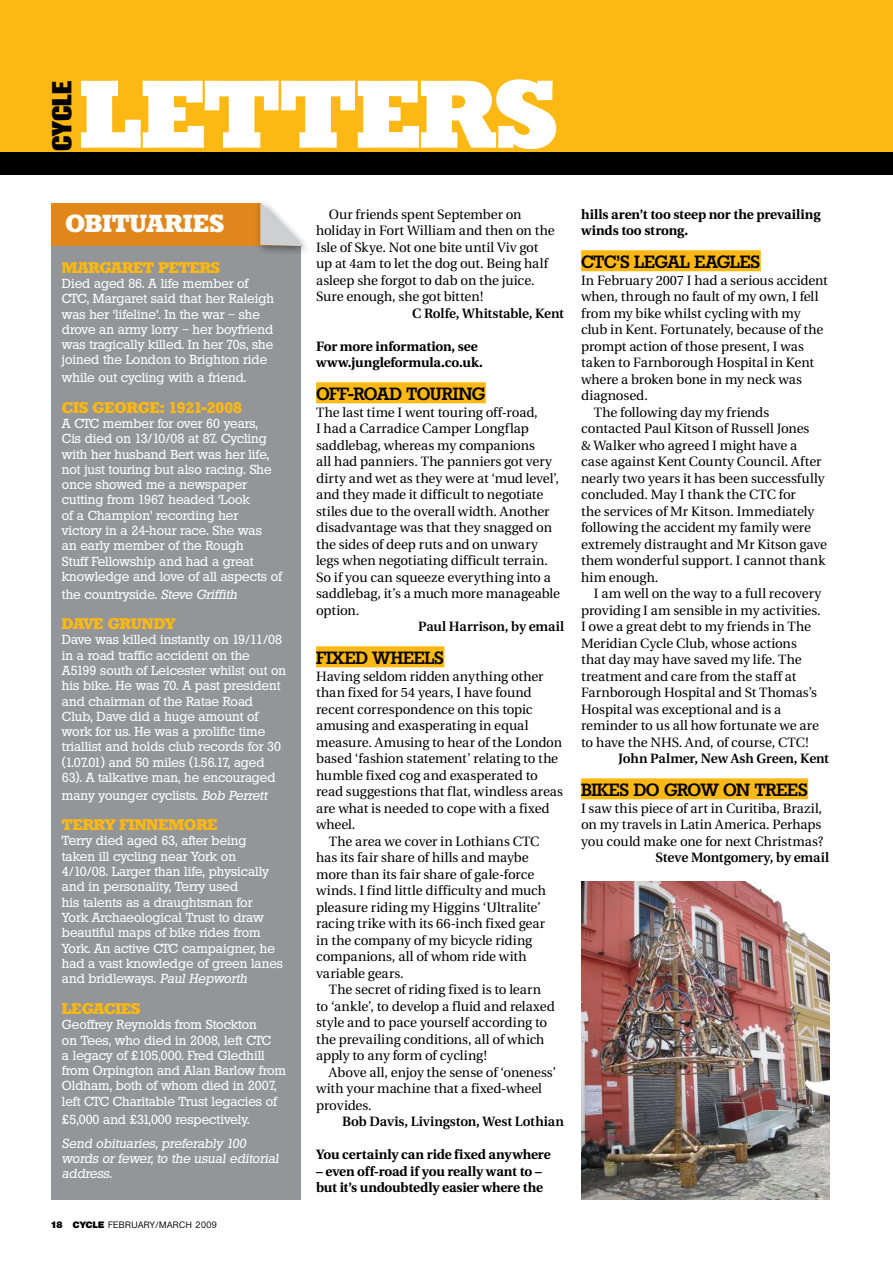
<style>
.page{position:relative;width:893px;height:1263px;background:#fff}
.page>*{position:absolute;margin:0;border:0;box-sizing:border-box;transform-origin:0 0}
.CrossHead{font:800 93.15px "Stafford";letter-spacing:-.005em;color:#fff}
.t1{font:800 condensed 26.7px "Olympia";color:#000}
.t2{font:700 24px "Stafford";letter-spacing:.015em;color:#fff}
.MainHead{font:500 17.25px "Stafford";letter-spacing:-.015em;color:#000}
.t3{font:700 15px "Stafford";color:#fdb813}
._2ndPara{font:13.5px/16.5px "Utopia";letter-spacing:-.005em;color:#000}
._2ndPara-2{font:700 13.5px/16.5px "Utopia";letter-spacing:-.005em;color:#000}
._2ndPara-3{font:600 13.5px "Utopia";letter-spacing:-.01em;color:#000}
.t4{font:12.75px/15.3px "Stafford";color:#fff}
.t5{font:500 9px "Olympia";letter-spacing:.05em;color:#000}
.s1{font-style:italic}
.s2{font-weight:800}
</style>
<div class="page">
<div style="left:0;top:0;width:893px;height:157px;background:#fdb813"></div>
<div style="left:0;top:153px;width:893px;height:22px;background:#000"></div>
<div style="left:51px;top:203px;width:250px;height:996px;background:#939598"></div>
<div style="left:316px;top:382px;width:170px;height:21px;background:#fdb813"></div>
<div style="left:316px;top:646px;width:128px;height:21px;background:#fdb813"></div>
<div style="left:581px;top:250px;width:180px;height:21px;background:#fdb813"></div>
<div style="left:581px;top:778px;width:227px;height:21px;background:#fdb813"></div>
<div style="left:51px;top:203px;width:250px;height:42px;background:#e0861a"></div>
<div style="left:254px;top:196px;width:57px;height:59px;background:#000;opacity:.45"></div>
<svg style="left:260px;top:197px;width:50px;height:49px"></svg>
<img style="left:581px;top:882px;width:248px;height:317px">
<p class="t1" style="left:47px;top:151px;width:72px;rotate:-90deg">cycle</p>
<p class="CrossHead" style="left:80px;top:57px;width:479px">LETTERS</p>
<p class="t2" style="left:65px;top:209px;width:160px">OBITUARIES</p>
<p class="t3" style="left:62px;top:258px;width:159px">MARGARET PETERS</p>
<p class="t4" style="left:62px;top:276px;width:214px">Died aged 86. A life member of CTC, Margaret said that her Raleigh was her ‘lifeline’. In the war – she drove an army lorry – her boyfriend was tragically killed. In her 70s, she joined the London to Brighton ride</p>
<p class="t4" style="left:62px;top:370px;width:186px">while out cycling with a friend.</p>
<p class="t3" style="left:62px;top:398px;width:182px">CIS GEORGE: 1921-2008</p>
<p class="t4" style="left:62px;top:416px;width:221px">A CTC member for over 60 years,<br>Cis died on 13/10/08 at 87. Cycling with her husband Bert was her life, not just touring but also racing. She once showed me a newspaper cutting from 1967 headed ‘Look<br>of a Champion’ recording her<br>victory in a 24-hour race. She was<br>an early member of the Rough<br>Stuff Fellowship and had a great knowledge and love of all aspects of</p>
<p class="t4" style="left:62px;top:587px;width:177px">the countryside. <span class="s1">Steve Griffith</span></p>
<p class="t3" style="left:62px;top:614px;width:115px">DAVE GRUNDY</p>
<p class="t4" style="left:62px;top:632px;width:226px">Dave was killed instantly on 19/11/08 in a road traffic accident on the A5199 south of Leicester whilst out on his bike. He was 70. A past president and chairman of the Ratae Road Club, Dave did a huge amount of work for us. He was a prolific time triallist and holds club records for 30 (1.07.01) and 50 miles (1.56.17, aged 63). A talkative man, he encouraged</p>
<p class="t4" style="left:62px;top:788px;width:207px">many younger cyclists. <span class="s1">Bob Perrett</span></p>
<p class="t3" style="left:62px;top:816px;width:157px">TERRY FINNEMORE</p>
<p class="t4" style="left:62px;top:833px;width:223px">Terry died aged 63, after being<br>taken ill cycling near York on<br>4/10/08. Larger than life, physically and in personality, Terry used<br>his talents as a draughtsman for<br>York Archaeological Trust to draw beautiful maps of bike rides from<br>York. An active CTC campaigner, he had a vast knowledge of green lanes and bridleways. <span class="s1">Paul Hepworth</span></p>
<p class="t3" style="left:62px;top:999px;width:80px">LEGACIES</p>
<p class="t4" style="left:62px;top:1017px;width:226px">Geoffrey Reynolds from Stockton<br>on Tees, who died in 2008, left CTC<br>a legacy of £105,000. Fred Gledhill from Orpington and Alan Barlow from Oldham, both of whom died in 2007, left CTC Charitable Trust legacies of</p>
<p class="t4" style="left:62px;top:1111px;width:189px">£5,000 and £31,000 respectively.</p>
<p class="t4" style="left:62px;top:1135px;width:220px">Send obituaries, preferably 100 words or fewer, to the usual editorial address.</p>
<p class="t5" style="left:51px;top:1219px;width:167px"><span class="s2">18 CYCLE</span> FEBRUARY/MARCH 2009</p>
<p class="_2ndPara" style="left:316px;top:206px;width:240px;text-indent:13px">Our friends spent September on holiday in Fort William and then on the Isle of Skye. Not one bite until Viv got up at 4am to let the dog out. Being half asleep she forgot to dab on the juice.<br>Sure enough, she got bitten!</p>
<p class="_2ndPara-3" style="left:412px;top:306px;width:153px">C Rolfe, Whitstable, Kent</p>
<p class="_2ndPara-2" style="left:316px;top:338px;width:168px">For more information, see www.jungleformula.co.uk.</p>
<p class="MainHead" style="left:316px;top:384px;width:171px">OFF-ROAD TOURING</p>
<p class="_2ndPara" style="left:316px;top:404px;width:245px">The last time I went touring off-road,<br>I had a Carradice Camper Longflap saddlebag, whereas my companions<br>all had panniers. The panniers got very dirty and wet as they were at ‘mud level’, and they made it difficult to negotiate stiles due to the overall width. Another disadvantage was that they snagged on the sides of deep ruts and on unwary legs when negotiating difficult terrain.<br>So if you can squeeze everything into a saddlebag, it’s a much more manageable option.</p>
<p class="_2ndPara-3" style="left:418px;top:619px;width:147px">Paul Harrison, by email</p>
<p class="MainHead" style="left:316px;top:648px;width:128px">FIXED WHEELS</p>
<p class="_2ndPara" style="left:316px;top:668px;width:248px">Having seldom ridden anything other than fixed for 54 years, I have found recent correspondence on this topic amusing and exasperating in equal measure. Amusing to hear of the London based ‘fashion statement’ relating to the humble fixed cog and exasperated to read suggestions that flat, windless areas are what is needed to cope with a fixed wheel.</p>
<p class="_2ndPara" style="left:316px;top:833px;width:231px;text-indent:13px">The area we cover in Lothians CTC has its fair share of hills and maybe more than its fair share of gale-force winds. I find little difficulty and much pleasure riding my Higgins ‘Ultralite’ racing trike with its 66-inch fixed gear in the company of my bicycle riding companions, all of whom ride with variable gears.</p>
<p class="_2ndPara" style="left:316px;top:982px;width:240px;text-indent:13px">The secret of riding fixed is to learn to ‘ankle’, to develop a fluid and relaxed style and to pace yourself according to the prevailing conditions, all of which apply to any form of cycling!</p>
<p class="_2ndPara" style="left:316px;top:1064px;width:242px;text-indent:13px">Above all, enjoy the sense of ‘oneness’ with your machine that a fixed-wheel provides.</p>
<p class="_2ndPara-3" style="left:342px;top:1114px;width:223px">Bob Davis, Livingston, West Lothian</p>
<p class="_2ndPara-2" style="left:316px;top:1147px;width:236px">You certainly can ride fixed anywhere</p>
<p class="_2ndPara-2" style="left:316px;top:1163px;width:229px">– even off-road if you really want to – but it’s undoubtedly easier where the</p>
<p class="_2ndPara-2" style="left:581px;top:206px;width:241px">hills aren’t too steep nor the prevailing winds too strong.</p>
<p class="MainHead" style="left:581px;top:252px;width:180px">CTC’S LEGAL EAGLES</p>
<p class="_2ndPara" style="left:581px;top:272px;width:248px">In February 2007 I had a serious accident when, through no fault of my own, I fell from my bike whilst cycling with my club in Kent. Fortunately, because of the prompt action of those present, I was taken to Farnborough Hospital in Kent where a broken bone in my neck was diagnosed.</p>
<p class="_2ndPara" style="left:581px;top:404px;width:247px;text-indent:13px">The following day my friends contacted Paul Kitson of Russell Jones<br>&amp; Walker who agreed I might have a case against Kent County Council. After nearly two years it has been successfully concluded. May I thank the CTC for<br>the services of Mr Kitson. Immediately following the accident my family were extremely distraught and Mr Kitson gave them wonderful support. I cannot thank him enough.</p>
<p class="_2ndPara" style="left:581px;top:586px;width:242px;text-indent:13px">I am well on the way to a full recovery providing I am sensible in my activities.<br>I owe a great debt to my friends in The Meridian Cycle Club, whose actions that day may have saved my life. The treatment and care from the staff at Farnborough Hospital and St Thomas’s Hospital was exceptional and is a reminder to us all how fortunate we are to have the NHS. And, of course, CTC!</p>
<p class="_2ndPara-3" style="left:618px;top:751px;width:212px">John Palmer, New Ash Green, Kent</p>
<p class="MainHead" style="left:581px;top:780px;width:227px">BIKES DO GROW ON TREES</p>
<p class="_2ndPara" style="left:581px;top:800px;width:244px">I saw this piece of art in Curitiba, Brazil, on my travels in Latin America. Perhaps you could make one for next Christmas?</p>
<p class="_2ndPara-3" style="left:656px;top:850px;width:175px">Steve Montgomery, by email</p>
</div>
